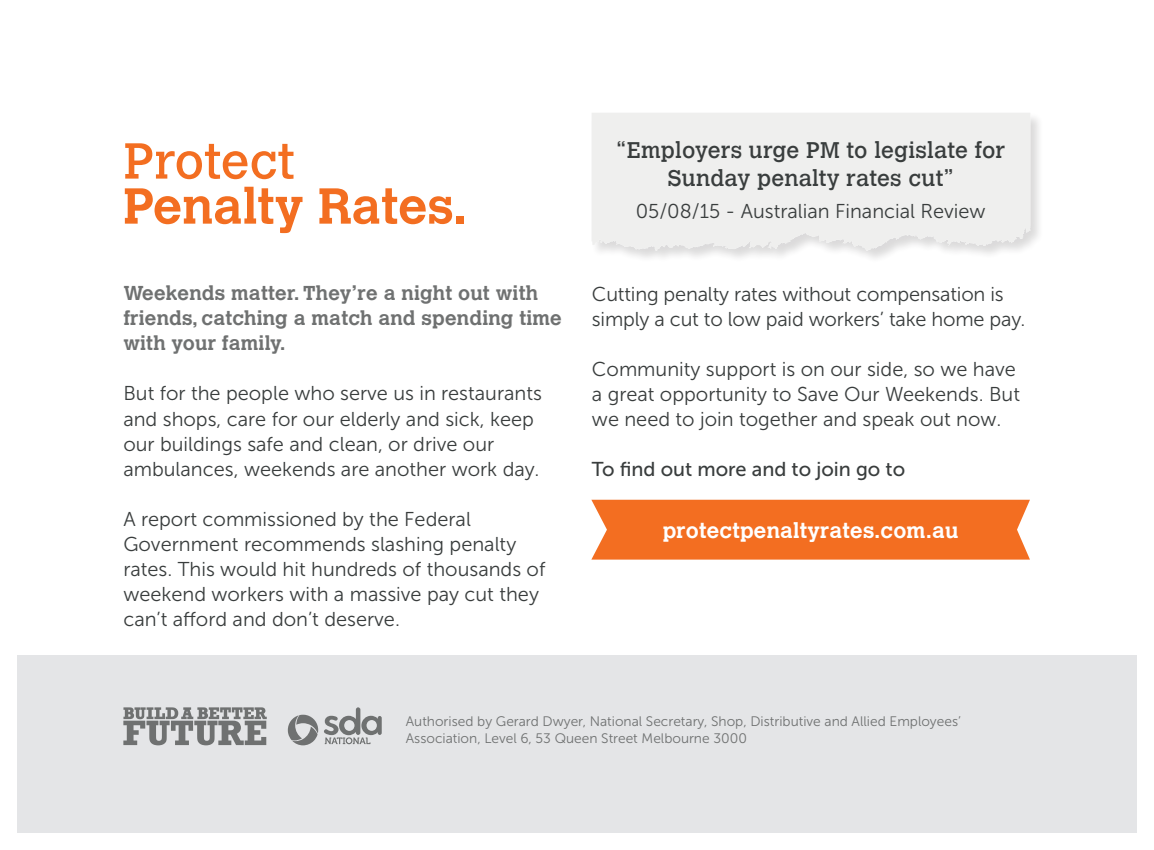
<style>
.page{position:relative;width:1154px;height:850px;background:#fff}
.page>*{position:absolute;margin:0;border:0;box-sizing:border-box;transform-origin:0 0}
.t1{font:700 50px "Calvert";color:#f36e21}
.t2{font:50px "Calvert";color:#f36e21}
.t3{font:22.5px/27.5px "Calvert";letter-spacing:.01em;color:#393d3d;text-align:center}
.t4{font:700 21.5px "Calvert";letter-spacing:.01em;color:#fff}
.t5{font:20px/25px "Museo Sans 300";color:#393d3d}
.t6{font:700 20px/25px "Calvert";letter-spacing:.01em;color:#6f7171}
.t7{font:20px "Museo Sans 500";color:#393d3d}
.t8{font:13.75px/16.2px "Museo Sans 300";color:#6f7171}
</style>
<div class="page">
<div style="left:17px;top:655px;width:1120px;height:177px;background:#e4e5e7"></div>
<div style="left:591px;top:112px;width:453px;height:152px;background:#231f20;opacity:.33"></div>
<div style="left:591px;top:113px;width:440px;height:138px;background:#efefee"></div>
<div style="left:591px;top:113px;width:64px;height:136px;background:#efefee"></div>
<div style="left:591px;top:499px;width:439px;height:60px;background:#f36e21"></div>
<svg style="left:123px;top:707px;width:144px;height:38px"></svg>
<svg style="left:288px;top:714px;width:30px;height:31px"></svg>
<svg style="left:324px;top:707px;width:58px;height:36px"></svg>
<h1 class="t2" style="left:123px;top:132px;width:172px">Protect</h1>
<h1 class="t1" style="left:123px;top:174px;width:345px">Penalty Rates.</h1>
<p class="t6" style="left:123px;top:280px;width:440px">Weekends matter. They’re a night out with friends, catching a match and spending time with your family.</p>
<p class="t5" style="left:123px;top:381px;width:420px">But for the people who serve us in restaurants and shops, care for our elderly and sick, keep our buildings safe and clean, or drive our ambulances, weekends are another work day.</p>
<p class="t5" style="left:123px;top:506px;width:423px">A report commissioned by the Federal Government recommends slashing penalty rates. This would hit hundreds of thousands of weekend workers with a massive pay cut they can’t afford and don’t deserve.</p>
<p class="t3" style="left:616px;top:137px;width:390px">“Employers urge PM to legislate for<br>Sunday penalty rates cut”</p>
<p class="t5" style="left:636px;top:199px;width:351px">05/08/15 - Australian Financial Review</p>
<p class="t5" style="left:592px;top:281px;width:435px">Cutting penalty rates without compensation is simply a cut to low paid workers’ take home pay.</p>
<p class="t5" style="left:592px;top:356px;width:429px">Community support is on our side, so we have a great opportunity to Save Our Weekends. But we need to join together and speak out now.</p>
<p class="t7" style="left:592px;top:457px;width:315px">To find out more and to join go to</p>
<p class="t4" style="left:663px;top:516px;width:297px">protectpenaltyrates.com.au</p>
<p class="t8" style="left:406px;top:713px;width:557px">Authorised by Gerard Dwyer, National Secretary, Shop, Distributive and Allied Employees’<br>Association, Level 6, 53 Queen Street Melbourne 3000</p>
</div>
